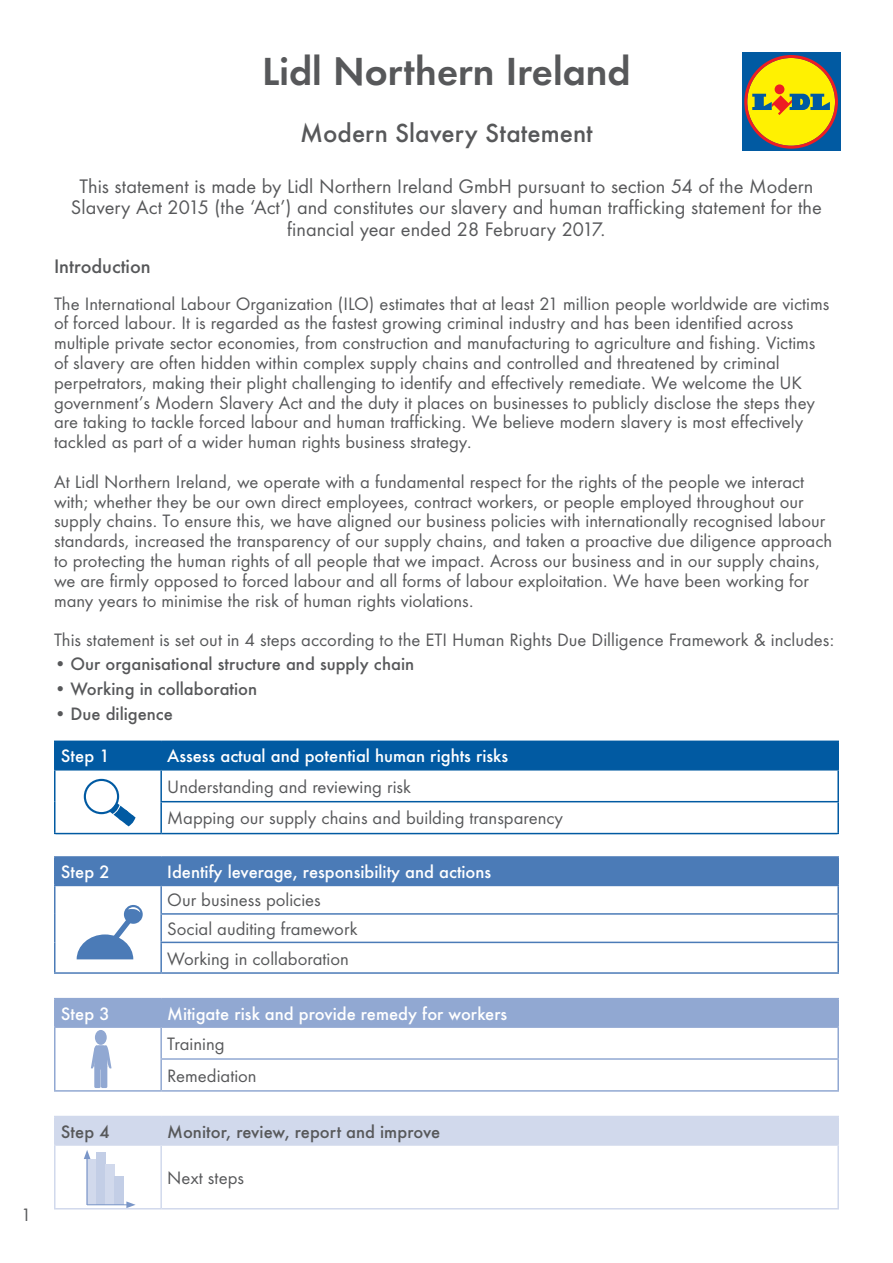
<style>
.page{position:relative;width:893px;height:1263px;background:#fff}
.page>*{position:absolute;margin:0;border:0;box-sizing:border-box;transform-origin:0 0}
.t1{font:36px "Lidl Futura ND Demibold";color:#57585a}
.t2{font:500 24px "LIDL Futura ND";color:#57585a}
.Body{font:18px/21.6px "LIDL Futura ND Book";color:#57585a;text-align:center}
.Heading{font:500 18px "LIDL Futura ND";color:#57585a}
.Body-2{font:16.5px/19.8px "LIDL Futura ND Book";color:#57585a}
.Body-3{font:500 16.5px "LIDL Futura ND";color:#fff}
.Body-4{font:500 16.5px "LIDL Futura ND";color:#57585a}
</style>
<div class="page">
<div style="left:742px;top:52px;width:99px;height:99px;background:#015aa2"></div>
<svg style="left:744px;top:55px;width:94px;height:94px"></svg>
<div style="left:56px;top:742px;width:781px;height:27px;background:#015aa2"></div>
<div style="left:56px;top:858px;width:781px;height:27px;background:#4b7bb7"></div>
<div style="left:56px;top:999px;width:781px;height:27px;background:#91a8d2"></div>
<hr style="left:54px;top:740px;width:107px;height:2px;background:#015aa2">
<hr style="left:54px;top:742px;width:2px;height:27px;background:#015aa2">
<hr style="left:161px;top:740px;width:678px;height:2px;background:#015aa2">
<hr style="left:160px;top:742px;width:2px;height:27px;background:#015aa2">
<hr style="left:837px;top:742px;width:2px;height:27px;background:#015aa2">
<hr style="left:54px;top:769px;width:107px;height:1px;background:#015aa2">
<hr style="left:54px;top:770px;width:2px;height:32px;background:#015aa2">
<hr style="left:161px;top:769px;width:678px;height:1px;background:#015aa2">
<hr style="left:160px;top:770px;width:2px;height:31px;background:#015aa2">
<hr style="left:837px;top:770px;width:2px;height:31px;background:#015aa2">
<hr style="left:54px;top:802px;width:2px;height:31px;background:#015aa2">
<hr style="left:160px;top:801px;width:679px;height:1px;background:#015aa2">
<hr style="left:160px;top:802px;width:2px;height:31px;background:#015aa2">
<hr style="left:837px;top:802px;width:2px;height:31px;background:#015aa2">
<hr style="left:54px;top:833px;width:107px;height:1px;background:#015aa2">
<hr style="left:161px;top:833px;width:678px;height:1px;background:#015aa2">
<hr style="left:54px;top:856px;width:107px;height:2px;background:#4b7bb7">
<hr style="left:54px;top:858px;width:2px;height:27px;background:#4b7bb7">
<hr style="left:161px;top:856px;width:678px;height:2px;background:#4b7bb7">
<hr style="left:160px;top:858px;width:2px;height:27px;background:#4b7bb7">
<hr style="left:837px;top:858px;width:2px;height:27px;background:#4b7bb7">
<hr style="left:54px;top:885px;width:107px;height:1px;background:#4b7bb7">
<hr style="left:54px;top:886px;width:2px;height:28px;background:#4b7bb7">
<hr style="left:54px;top:914px;width:2px;height:28px;background:#4b7bb7">
<hr style="left:54px;top:942px;width:2px;height:30px;background:#4b7bb7">
<hr style="left:54px;top:972px;width:107px;height:2px;background:#4b7bb7">
<hr style="left:161px;top:885px;width:678px;height:1px;background:#4b7bb7">
<hr style="left:160px;top:886px;width:2px;height:27px;background:#4b7bb7">
<hr style="left:837px;top:886px;width:2px;height:27px;background:#4b7bb7">
<hr style="left:160px;top:913px;width:679px;height:2px;background:#4b7bb7">
<hr style="left:160px;top:915px;width:2px;height:27px;background:#4b7bb7">
<hr style="left:837px;top:915px;width:2px;height:27px;background:#4b7bb7">
<hr style="left:160px;top:942px;width:679px;height:1px;background:#4b7bb7">
<hr style="left:160px;top:943px;width:2px;height:29px;background:#4b7bb7">
<hr style="left:837px;top:943px;width:2px;height:29px;background:#4b7bb7">
<hr style="left:161px;top:972px;width:678px;height:2px;background:#4b7bb7">
<hr style="left:54px;top:998px;width:107px;height:1px;background:#91a8d2">
<hr style="left:54px;top:999px;width:2px;height:27px;background:#91a8d2">
<hr style="left:161px;top:998px;width:678px;height:1px;background:#91a8d2">
<hr style="left:160px;top:999px;width:2px;height:27px;background:#91a8d2">
<hr style="left:837px;top:999px;width:2px;height:27px;background:#91a8d2">
<hr style="left:837px;top:1060px;width:2px;height:30px;background:#91a8d2">
<hr style="left:161px;top:1090px;width:678px;height:2px;background:#91a8d2">
<hr style="left:54px;top:1026px;width:107px;height:2px;background:#91a8d2">
<hr style="left:54px;top:1028px;width:2px;height:31px;background:#91a8d2">
<hr style="left:54px;top:1059px;width:2px;height:31px;background:#91a8d2">
<hr style="left:160px;top:1060px;width:2px;height:30px;background:#91a8d2">
<hr style="left:54px;top:1090px;width:107px;height:2px;background:#91a8d2">
<hr style="left:161px;top:1026px;width:678px;height:2px;background:#91a8d2">
<hr style="left:160px;top:1028px;width:2px;height:30px;background:#91a8d2">
<hr style="left:837px;top:1028px;width:2px;height:30px;background:#91a8d2">
<hr style="left:160px;top:1058px;width:679px;height:2px;background:#91a8d2">
<hr style="left:54px;top:1146px;width:2px;height:62px;background:#d1d9ec">
<hr style="left:160px;top:1146px;width:2px;height:62px;background:#d1d9ec">
<hr style="left:837px;top:1146px;width:2px;height:62px;background:#d1d9ec">
<hr style="left:54px;top:1208px;width:107px;height:1px;background:#d1d9ec">
<hr style="left:161px;top:1208px;width:678px;height:1px;background:#d1d9ec">
<hr style="left:54px;top:1116px;width:107px;height:1px;background:#d1d9ec">
<hr style="left:54px;top:1117px;width:2px;height:27px;background:#d1d9ec">
<hr style="left:161px;top:1116px;width:678px;height:1px;background:#d1d9ec">
<hr style="left:837px;top:1117px;width:2px;height:27px;background:#d1d9ec">
<hr style="left:54px;top:1144px;width:107px;height:2px;background:#d1d9ec">
<hr style="left:161px;top:1144px;width:678px;height:2px;background:#d1d9ec">
<svg style="left:124px;top:905px;width:19px;height:19px"></svg>
<svg style="left:77px;top:907px;width:63px;height:52px"></svg>
<div style="left:87px;top:1160px;width:9px;height:45px;background:#d1d9ec"></div>
<div style="left:96px;top:1152px;width:9px;height:53px;background:#c3cee6"></div>
<div style="left:105px;top:1164px;width:10px;height:41px;background:#d1d9ec"></div>
<div style="left:115px;top:1176px;width:9px;height:29px;background:#c3cee6"></div>
<hr style="left:87px;top:1156px;width:1px;height:49px;background:#7a96c8">
<svg style="left:55px;top:1117px;width:783px;height:42px"></svg>
<hr style="left:87px;top:1204px;width:42px;height:1px;background:#7a96c8">
<svg style="left:126px;top:1201px;width:10px;height:7px"></svg>
<div style="left:84px;top:779px;width:35px;height:35px;border:2px solid #015aa2;border-radius:50%"></div>
<svg style="left:110px;top:803px;width:26px;height:23px"></svg>
<div style="left:95px;top:1030px;width:12px;height:15px;background:#91a8d2;border-radius:50%"></div>
<div style="left:94px;top:1045px;width:13px;height:25px;background:#91a8d2;border-radius:4px"></div>
<svg style="left:105px;top:1045px;width:7px;height:24px"></svg>
<svg style="left:91px;top:1045px;width:7px;height:24px"></svg>
<div style="left:101px;top:1065px;width:6px;height:23px;background:#91a8d2;border-radius:2px"></div>
<div style="left:94px;top:1064px;width:7px;height:24px;background:#91a8d2;border-radius:2px"></div>
<p class="Body-2" style="left:21px;top:1205px;width:12px">1</p>
<p class="t1" style="left:262px;top:47px;width:370px">Lidl Northern Ireland</p>
<p class="t2" style="left:300px;top:117px;width:294px">Modern Slavery Statement</p>
<p class="Body" style="left:71px;top:175px;width:752px">This statement is made by Lidl Northern Ireland GmbH pursuant to section 54 of the Modern<br>Slavery Act 2015 (the ‘Act’) and constitutes our slavery and human trafficking statement for the financial year ended 28 February 2017.</p>
<p class="Heading" style="left:54px;top:254px;width:98px">Introduction</p>
<p class="Body-2" style="left:54px;top:294px;width:777px">The International Labour Organization (ILO) estimates that at least 21 million people worldwide are victims of forced labour. It is regarded as the fastest growing criminal industry and has been identified across multiple private sector economies, from construction and manufacturing to agriculture and fishing. Victims of slavery are often hidden within complex supply chains and controlled and threatened by criminal perpetrators, making their plight challenging to identify and effectively remediate. We welcome the UK government’s Modern Slavery Act and the duty it places on businesses to publicly disclose the steps they are taking to tackle forced labour and human trafficking. We believe modern slavery is most effectively tackled as part of a wider human rights business strategy.</p>
<p class="Body-2" style="left:54px;top:472px;width:780px">At Lidl Northern Ireland, we operate with a fundamental respect for the rights of the people we interact with; whether they be our own direct employees, contract workers, or people employed throughout our supply chains. To ensure this, we have aligned our business policies with internationally recognised labour standards, increased the transparency of our supply chains, and taken a proactive due diligence approach to protecting the human rights of all people that we impact. Across our business and in our supply chains, we are firmly opposed to forced labour and all forms of labour exploitation. We have been working for many years to minimise the risk of human rights violations.</p>
<p class="Body-2" style="left:54px;top:630px;width:782px">This statement is set out in 4 steps according to the ETI Human Rights Due Dilligence Framework &amp; includes:</p>
<p class="Body-4" style="left:54px;top:653px;width:362px">• Our organisational structure and supply chain</p>
<p class="Body-4" style="left:54px;top:678px;width:205px">• Working in collaboration</p>
<p class="Body-4" style="left:54px;top:703px;width:120px">• Due diligence</p>
<p class="Body-3" style="left:61px;top:745px;width:50px">Step 1</p>
<p class="Body-3" style="left:167px;top:745px;width:342px">Assess actual and potential human rights risks</p>
<p class="Body-2" style="left:167px;top:777px;width:245px">Understanding and reviewing risk</p>
<p class="Body-2" style="left:167px;top:808px;width:398px">Mapping our supply chains and building transparency</p>
<p class="Body-3" style="left:61px;top:861px;width:50px">Step 2</p>
<p class="Body-3" style="left:167px;top:861px;width:326px">Identify leverage, responsibility and actions</p>
<p class="Body-2" style="left:167px;top:890px;width:155px">Our business policies</p>
<p class="Body-2" style="left:167px;top:919px;width:192px">Social auditing framework</p>
<p class="Body-2" style="left:167px;top:948px;width:183px">Working in collaboration</p>
<p class="Body-3" style="left:61px;top:1002px;width:50px">Step 3</p>
<p class="Body-3" style="left:167px;top:1002px;width:342px">Mitigate risk and provide remedy for workers</p>
<p class="Body-2" style="left:167px;top:1034px;width:59px">Training</p>
<p class="Body-2" style="left:167px;top:1066px;width:91px">Remediation</p>
<p class="Body-4" style="left:61px;top:1120px;width:50px">Step 4</p>
<p class="Body-4" style="left:167px;top:1120px;width:274px">Monitor, review, report and improve</p>
<p class="Body-2" style="left:167px;top:1168px;width:78px">Next steps</p>
</div>
